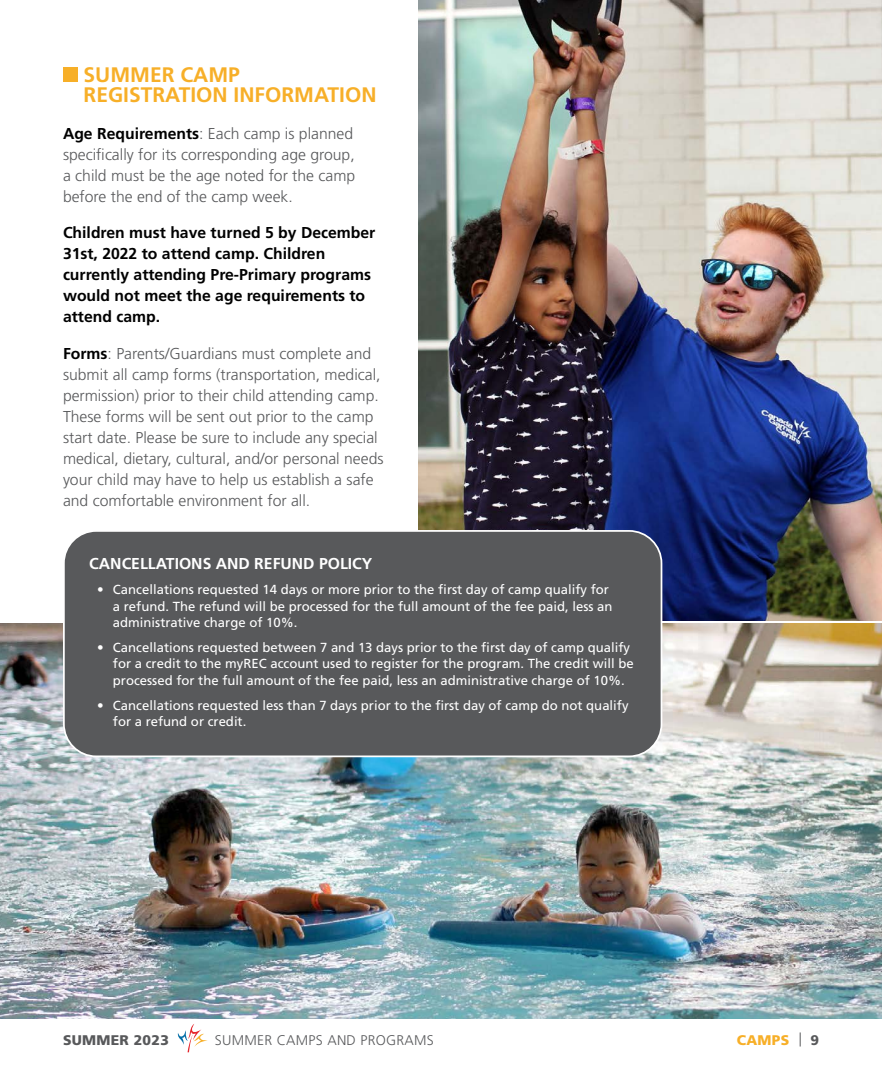
<style>
.page{position:relative;width:882px;height:1071px;background:#fff}
.page>*{position:absolute;margin:0;border:0;box-sizing:border-box;transform-origin:0 0}
.t1{font:700 21px/19.2px "Frutiger LT Std";color:#f7af28}
.t2{font:300 15.75px/21px "Frutiger LT Std";color:#58595b}
.t3{font:700 15.75px/21px "Frutiger LT Std";color:#000}
.t4{font:700 15.75px "Frutiger LT Std";color:#fff}
.t5{font:300 14px "Frutiger LT Std";letter-spacing:.02em;color:#58595b}
.t6{font:900 14px "Frutiger LT Std";letter-spacing:.02em;color:#58595b}
.t7{font:900 14px "Frutiger LT Std";letter-spacing:.02em;color:#f7af28}
.t8{font:13.12px/16.6px "Frutiger LT Std";color:#fff}
.s1{font-weight:700;color:#000}
.s2{font-weight:300;color:#58595b}
.s3{color:#58595b}
</style>
<div class="page">
<img style="left:419px;top:0;width:463px;height:620px">
<img style="left:0;top:624px;width:882px;height:394px">
<svg style="left:177px;top:1024px;width:31px;height:28px"></svg>
<div style="left:63px;top:68px;width:15px;height:14px;background:#f7af28"></div>
<div style="left:64px;top:531px;width:598px;height:225px;background:#58595b;border-radius:32px"></div>
<div style="left:63px;top:530px;width:599px;height:227px;border:2px solid #fff;border-radius:32px"></div>
<h1 class="t1" style="left:84px;top:65px;width:295px">SUMMER CAMP<br>REGISTRATION INFORMATION</h1>
<p class="t2" style="left:63px;top:123px;width:294px"><span class="s1">Age Requirements</span>: Each camp is planned specifically for its corresponding age group, a child must be the age noted for the camp before the end of the camp week.</p>
<p class="t3" style="left:63px;top:222px;width:314px">Children must have turned 5 by December 31st, 2022 to attend camp. Children currently attending Pre-Primary programs would not meet the age requirements to attend camp.</p>
<p class="t2" style="left:63px;top:343px;width:322px"><span class="s1">Forms</span>: Parents/Guardians must complete and submit all camp forms (transportation, medical, permission) prior to their child attending camp.<br>These forms will be sent out prior to the camp start date. Please be sure to include any special medical, dietary, cultural, and/or personal needs your child may have to help us establish a safe and comfortable environment for all.</p>
<p class="t4" style="left:89px;top:555px;width:285px">CANCELLATIONS AND REFUND POLICY</p>
<p class="t8" style="left:113px;top:581px;width:501px;text-indent:-16px">• Cancellations requested 14 days or more prior to the first day of camp qualify for a refund. The refund will be processed for the full amount of the fee paid, less an administrative charge of 10%.</p>
<p class="t8" style="left:113px;top:639px;width:522px;text-indent:-16px">• Cancellations requested between 7 and 13 days prior to the first day of camp qualify for a credit to the myREC account used to register for the program. The credit will be processed for the full amount of the fee paid, less an administrative charge of 10%.</p>
<p class="t8" style="left:113px;top:697px;width:517px;text-indent:-16px">• Cancellations requested less than 7 days prior to the first day of camp do not qualify for a refund or credit.</p>
<p class="t6" style="left:63px;top:1031px;width:107px">SUMMER 2023</p>
<p class="t5" style="left:215px;top:1032px;width:221px">SUMMER CAMPS AND PROGRAMS</p>
<p class="t7" style="left:737px;top:1031px;width:84px">CAMPS <span class="s2">|</span> <span class="s3">9</span></p>
</div>
